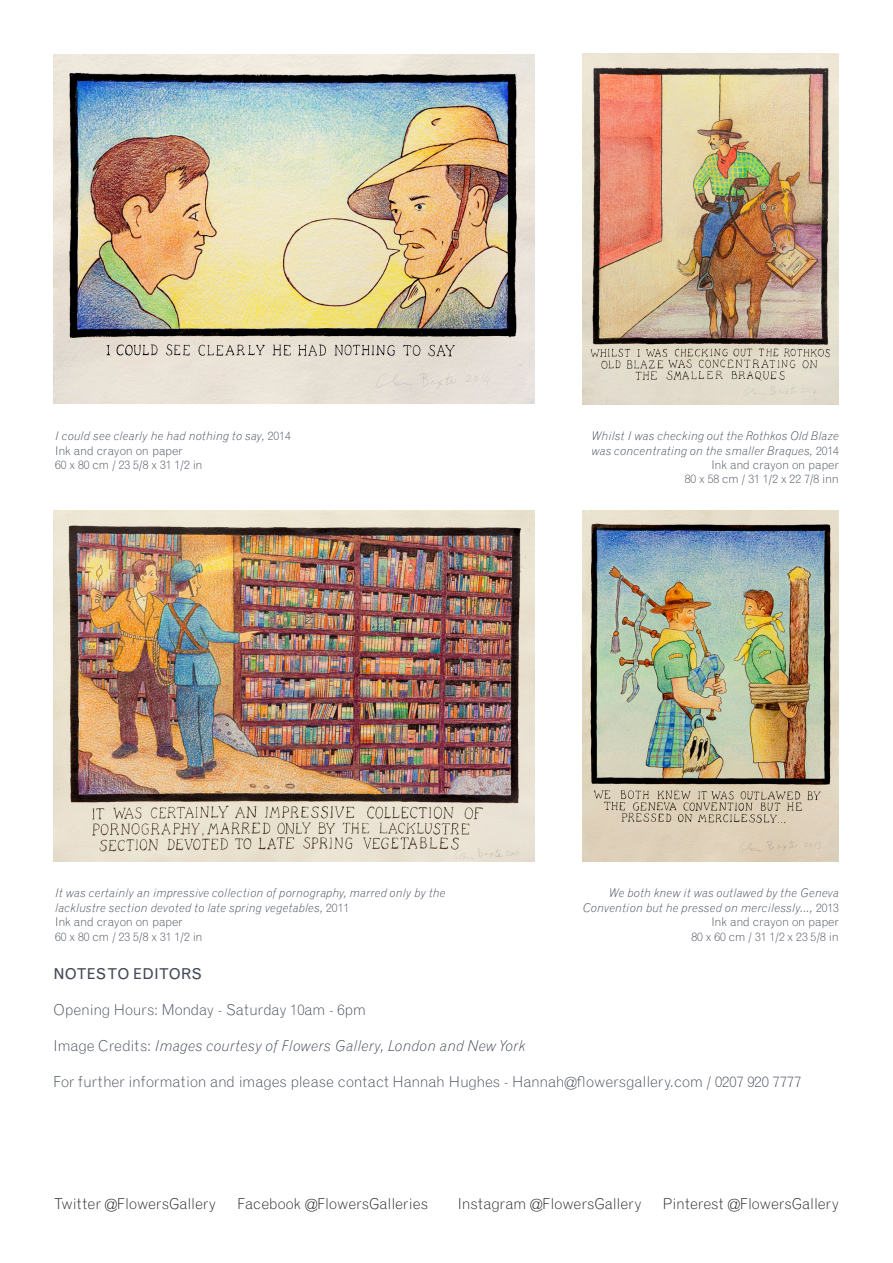
<style>
.page{position:relative;width:893px;height:1263px;background:#fff}
.page>*{position:absolute;margin:0;border:0;box-sizing:border-box;transform-origin:0 0}
.t1{font:300 15px "Grotesque MT Std";letter-spacing:-.01em;color:#434a55}
.t2{font:300 15px "Grotesque MT Std";color:#231f20}
.t3{font:italic 300 15px "Grotesque MT Std";color:#434a55}
.t4{font:15px "Grotesque";color:#434a55}
.t5{font:italic 300 12px/14.4px "Grotesque MT Std";color:#434a55}
.t6{font:300 12px "Grotesque MT Std";letter-spacing:-.01em;color:#434a55}
.s1{font-style:normal}
</style>
<div class="page">
<img style="left:54px;top:511px;width:481px;height:350px">
<img style="left:54px;top:54px;width:480px;height:350px">
<img style="left:583px;top:54px;width:256px;height:350px">
<img style="left:583px;top:511px;width:256px;height:350px">
<p class="t5" style="left:55px;top:429px;width:237px">I could see clearly he had nothing to say, <span class="s1">2014</span></p>
<p class="t6" style="left:55px;top:443px;width:129px">Ink and crayon on paper</p>
<p class="t6" style="left:55px;top:458px;width:149px">60 x 80 cm / 23 5/8 x 31 1/2 in</p>
<p class="t5" style="left:591px;top:429px;width:249px">Whilst I was checking out the Rothkos Old Blaze was concentrating on the smaller Braques, <span class="s1">2014</span></p>
<p class="t6" style="left:711px;top:458px;width:129px">Ink and crayon on paper</p>
<p class="t6" style="left:685px;top:472px;width:156px">80 x 58 cm / 31 1/2 x 22 7/8 inn</p>
<p class="t5" style="left:55px;top:886px;width:392px">It was certainly an impressive collection of pornography, marred only by the lacklustre section devoted to late spring vegetables, <span class="s1">2011</span></p>
<p class="t6" style="left:55px;top:915px;width:129px">Ink and crayon on paper</p>
<p class="t6" style="left:55px;top:929px;width:149px">60 x 80 cm / 23 5/8 x 31 1/2 in</p>
<p class="t5" style="left:583px;top:886px;width:258px;text-align:right">We both knew it was outlawed by the Geneva<br>Convention but he pressed on mercilessly..., <span class="s1">2013</span></p>
<p class="t6" style="left:711px;top:915px;width:129px">Ink and crayon on paper</p>
<p class="t6" style="left:691px;top:929px;width:149px">80 x 60 cm / 31 1/2 x 23 5/8 in</p>
<p class="t4" style="left:54px;top:965px;width:150px">NOTES TO EDITORS</p>
<p class="t1" style="left:54px;top:1001px;width:314px">Opening Hours: Monday - Saturday 10am - 6pm</p>
<p class="t3" style="left:54px;top:1037px;width:474px"><span class="s1">Image Credits:</span> Images courtesy of Flowers Gallery, London and New York</p>
<p class="t1" style="left:54px;top:1073px;width:749px">For further information and images please contact Hannah Hughes - Hannah@flowersgallery.com / 0207 920 7777</p>
<p class="t2" style="left:54px;top:1194px;width:164px">Twitter @FlowersGallery</p>
<p class="t2" style="left:238px;top:1194px;width:192px">Facebook @FlowersGalleries</p>
<p class="t2" style="left:458px;top:1194px;width:185px">Instagram @FlowersGallery</p>
<p class="t2" style="left:663px;top:1194px;width:178px">Pinterest @FlowersGallery</p>
</div>
